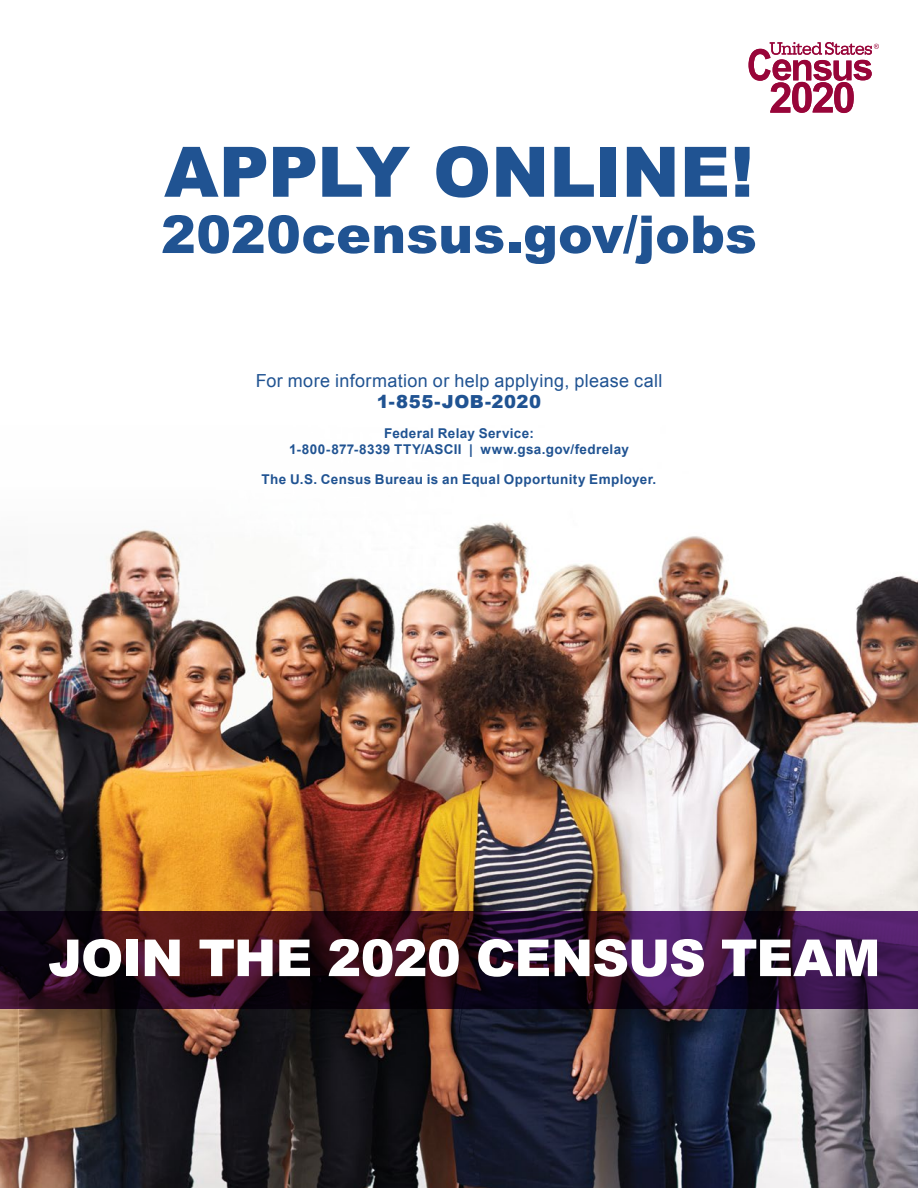
<style>
.page{position:relative;width:918px;height:1188px;background:#fff}
.page>*{position:absolute;margin:0;border:0;box-sizing:border-box;transform-origin:0 0}
.t1{font:900 69.6px "Arial";letter-spacing:-.005em;color:#205392}
.t2{font:900 52.2px "Arial";color:#205392}
.t3{font:900 51px "Arial";letter-spacing:-.02em;color:#fff}
.t4{font:18px "Arial";letter-spacing:.02em;color:#205392}
.t5{font:900 18px "Arial";letter-spacing:.035em;color:#205392}
.t6{font:700 13.5px/16.2px "Arial";letter-spacing:.025em;color:#205392;text-align:center}
</style>
<div class="page">
<img style="left:0;top:522px;width:918px;height:666px">
<svg style="left:749px;top:42px;width:130px;height:71px"></svg>
<svg style="left:0;top:912px;width:918px;height:97px"></svg>
<h1 class="t1" style="left:164px;top:121px;width:591px">APPLY ONLINE!</h1>
<h2 class="t2" style="left:161px;top:196px;width:597px">2020census.gov/jobs</h2>
<h3 class="t4" style="left:255px;top:368px;width:409px">For more information or help applying, please call</h3>
<h3 class="t5" style="left:377px;top:389px;width:166px">1-855-JOB-2020</h3>
<p class="t6" style="left:289px;top:425px;width:341px">Federal Relay Service:<br>1-800-877-8339 TTY/ASCII | www.gsa.gov/fedrelay</p>
<p class="t6" style="left:262px;top:471px;width:396px">The U.S. Census Bureau is an Equal Opportunity Employer.</p>
<h3 class="t3" style="left:48px;top:921px;width:834px">JOIN THE 2020 CENSUS TEAM</h3>
</div>
